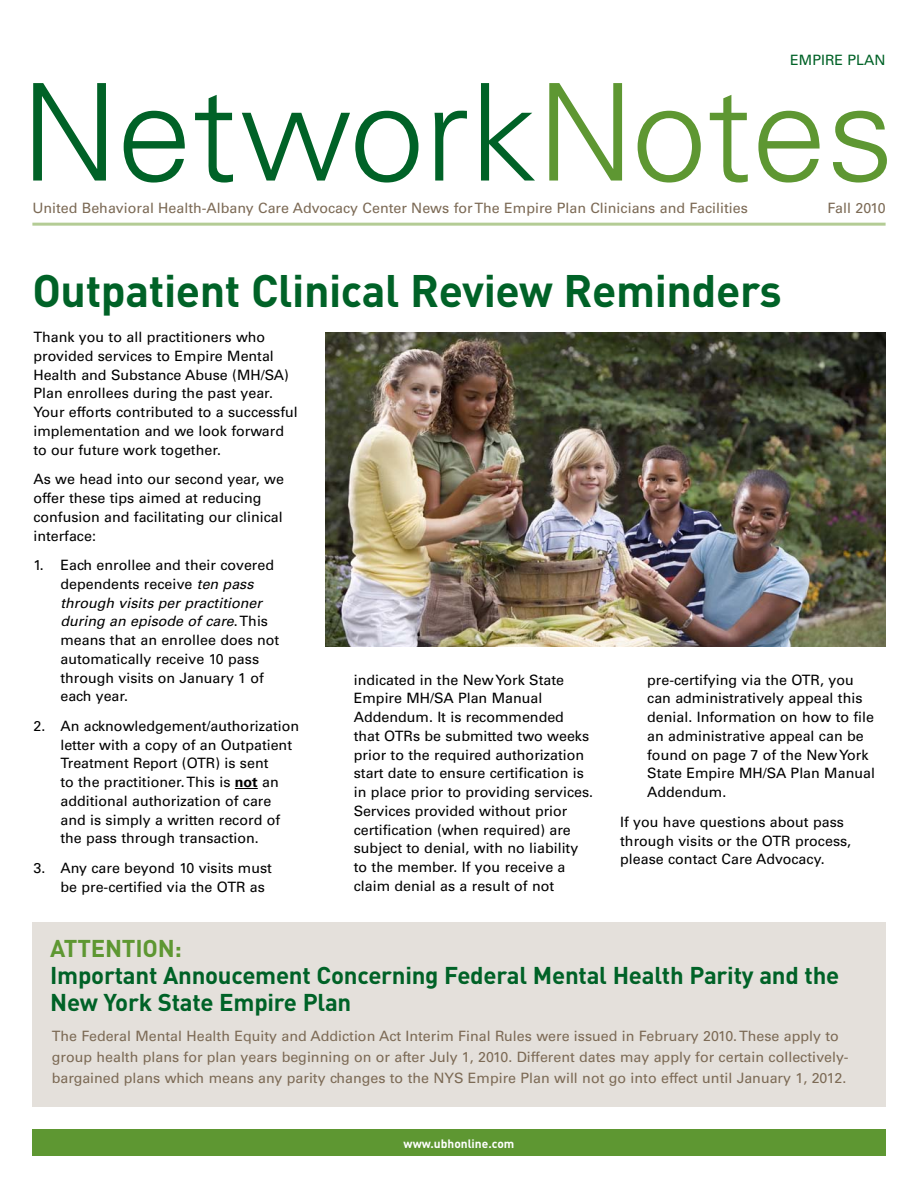
<style>
.page{position:relative;width:918px;height:1188px;background:#fff}
.page>*{position:absolute;margin:0;border:0;box-sizing:border-box;transform-origin:0 0}
.t1{font:300 135px "Univers";color:#006227}
.t2{font:700 45px "DIN";letter-spacing:-.01em;color:#006227}
.t3{font:700 24px/27px "DIN";letter-spacing:-.01em;color:#006227}
.t4{font:700 24px "DIN";letter-spacing:-.01em;color:#5e9732}
.t5{font:14.25px/18.8px "Univers";color:#000}
.t6{font:14.25px/21px "Univers";color:#7c6a55}
.t7{font:14.25px "Univers";color:#006227}
.t8{font:700 12px "DIN";color:#fff}
.s1{color:#5e9732}
.s2{font-style:italic}
.s3{font-weight:700}
</style>
<div class="page">
<svg style="left:235px;top:788px;width:23px;height:1px"></svg>
<div style="left:32px;top:1129px;width:854px;height:27px;background:#5e9732"></div>
<hr style="left:32px;top:223px;width:854px;height:3px;background:#b4cc95">
<div style="left:32px;top:923px;width:854px;height:184px;background:#e4e0db"></div>
<img style="left:326px;top:333px;width:560px;height:314px">
<p class="t7" style="left:790px;top:51px;width:97px">EMPIRE PLAN</p>
<h1 class="t1" style="left:21px;top:51px;width:875px">Network<span class="s1">Notes</span></h1>
<p class="t6" style="left:32px;top:198px;width:717px">United Behavioral Health-Albany Care Advocacy Center News for The Empire Plan Clinicians and Facilities</p>
<p class="t6" style="left:828px;top:198px;width:59px">Fall 2010</p>
<h2 class="t2" style="left:32px;top:262px;width:751px">Outpatient Clinical Review Reminders</h2>
<p class="t5" style="left:33px;top:328px;width:266px">Thank you to all practitioners who provided services to Empire Mental Health and Substance Abuse (MH/SA)<br>Plan enrollees during the past year.<br>Your efforts contributed to a successful implementation and we look forward to our future work together.</p>
<p class="t5" style="left:33px;top:470px;width:252px">As we head into our second year, we offer these tips aimed at reducing confusion and facilitating our clinical interface:</p>
<p class="t5" style="left:60px;top:556px;width:220px;text-indent:-27px">1. Each enrollee and their covered dependents receive <span class="s2">ten pass through visits per practitioner during an episode of care</span>. This means that an enrollee does not automatically receive 10 pass through visits on January 1 of each year.</p>
<p class="t5" style="left:60px;top:717px;width:240px;text-indent:-27px">2. An acknowledgement/authorization letter with a copy of an Outpatient Treatment Report (OTR) is sent<br>to the practitioner. This is <span class="s3">not</span> an additional authorization of care and is simply a written record of the pass through transaction.</p>
<p class="t5" style="left:60px;top:859px;width:213px;text-indent:-27px">3. Any care beyond 10 visits must be pre-certified via the OTR as</p>
<p class="t5" style="left:354px;top:670px;width:241px">indicated in the New York State<br>Empire MH/SA Plan Manual<br>Addendum. It is recommended that OTRs be submitted two weeks prior to the required authorization start date to ensure certification is in place prior to providing services.<br>Services provided without prior certification (when required) are subject to denial, with no liability to the member. If you receive a claim denial as a result of not</p>
<p class="t5" style="left:647px;top:670px;width:229px">pre-certifying via the OTR, you can administratively appeal this denial. Information on how to file an administrative appeal can be found on page 7 of the New York<br>State Empire MH/SA Plan Manual<br>Addendum.</p>
<p class="t5" style="left:620px;top:812px;width:233px">If you have questions about pass through visits or the OTR process, please contact Care Advocacy.</p>
<h3 class="t4" style="left:50px;top:933px;width:133px">ATTENTION:</h3>
<h3 class="t3" style="left:50px;top:961px;width:791px">Important Annoucement Concerning Federal Mental Health Parity and the<br>New York State Empire Plan</h3>
<p class="t6" style="left:52px;top:1026px;width:798px">The Federal Mental Health Equity and Addiction Act Interim Final Rules were issued in February 2010. These apply to group health plans for plan years beginning on or after July 1, 2010. Different dates may apply for certain collectively&shy;bargained plans which means any parity changes to the NYS Empire Plan will not go into effect until January 1, 2012.</p>
<p class="t8" style="left:404px;top:1136px;width:112px">www.ubhonline.com</p>
</div>
